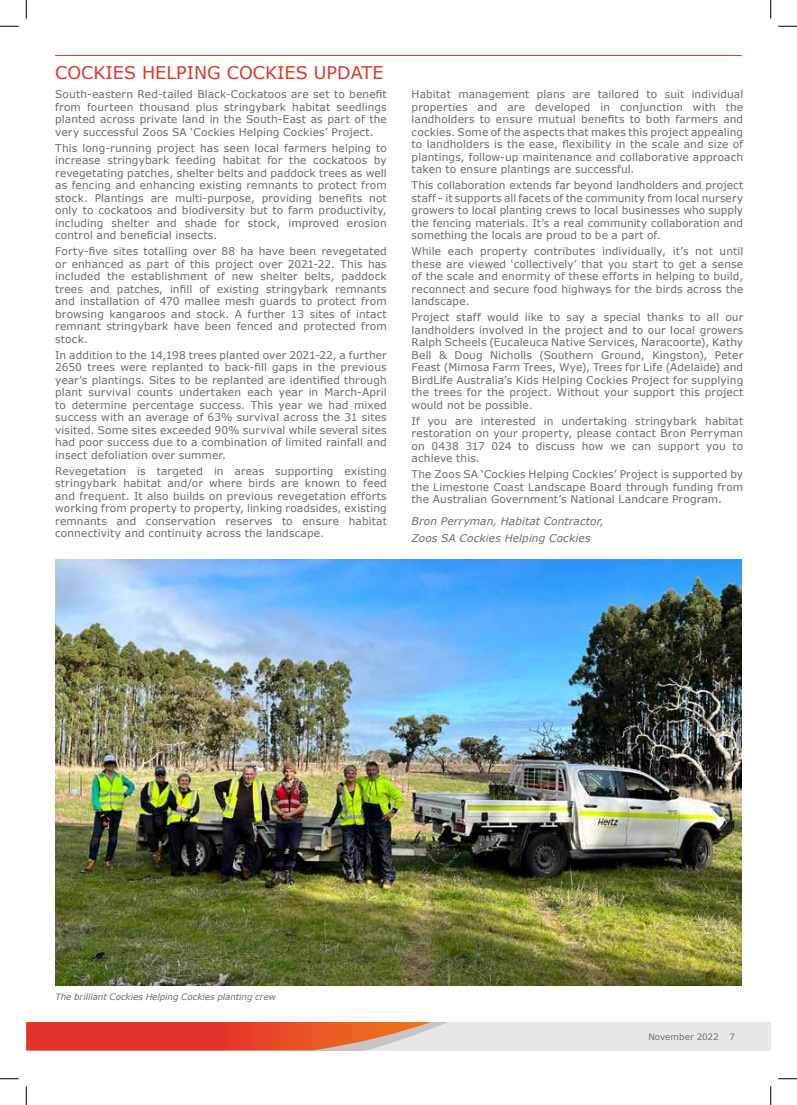
<style>
.page{position:relative;width:797px;height:1105px;background:#fff}
.page>*{position:absolute;margin:0;border:0;box-sizing:border-box;transform-origin:0 0}
.t1{font:17.5px "Verdana";color:#e63329}
.t2{font:10.62px/12.5px "Verdana";letter-spacing:.01em;color:#6b6b6a;text-align:justify}
.t3{font:italic 10.62px/16.6px "Verdana";letter-spacing:.01em;color:#6b6b6a}
.t4{font:italic 8.75px "Verdana";letter-spacing:-.005em;color:#6b6b6a}
.t5{font:8.75px "Verdana";color:#706f6f}
</style>
<div class="page">
<svg style="left:26px;top:1022px;width:744px;height:28px;background:#e6958a"></svg>
<hr style="left:55px;top:55px;width:686px;height:1px;background:#e63329">
<img style="left:55px;top:560px;width:686px;height:425px">
<svg style="left:0;top:25px;width:19px;height:2px"></svg>
<svg style="left:778px;top:25px;width:19px;height:2px"></svg>
<svg style="left:0;top:1078px;width:19px;height:1px"></svg>
<svg style="left:778px;top:1078px;width:19px;height:1px"></svg>
<svg style="left:25px;top:0;width:2px;height:19px"></svg>
<svg style="left:25px;top:1086px;width:2px;height:19px"></svg>
<svg style="left:770px;top:0;width:1px;height:19px"></svg>
<svg style="left:770px;top:1086px;width:1px;height:19px"></svg>
<h1 class="t1" style="left:55px;top:61px;width:330px">COCKIES HELPING COCKIES UPDATE</h1>
<p class="t2" style="left:55px;top:88px;width:333px">South-eastern Red-tailed Black-Cockatoos are set to benefit from fourteen thousand plus stringybark habitat seedlings planted across private land in the South-East as part of the very successful Zoos SA ‘Cockies Helping Cockies’ Project.</p>
<p class="t2" style="left:55px;top:142px;width:333px">This long-running project has seen local farmers helping to increase stringybark feeding habitat for the cockatoos by revegetating patches, shelter belts and paddock trees as well as fencing and enhancing existing remnants to protect from stock. Plantings are multi-purpose, providing benefits not only to cockatoos and biodiversity but to farm productivity, including shelter and shade for stock, improved erosion control and beneficial insects.</p>
<p class="t2" style="left:55px;top:245px;width:333px">Forty-five sites totalling over 88 ha have been revegetated or enhanced as part of this project over 2021-22. This has included the establishment of new shelter belts, paddock trees and patches, infill of existing stringybark remnants and installation of 470 mallee mesh guards to protect from browsing kangaroos and stock. A further 13 sites of intact remnant stringybark have been fenced and protected from stock.</p>
<p class="t2" style="left:55px;top:349px;width:333px">In addition to the 14,198 trees planted over 2021-22, a further 2650 trees were replanted to back-fill gaps in the previous year’s plantings. Sites to be replanted are identified through plant survival counts undertaken each year in March-April to determine percentage success. This year we had mixed success with an average of 63% survival across the 31 sites visited. Some sites exceeded 90% survival while several sites had poor success due to a combination of limited rainfall and insect defoliation over summer.</p>
<p class="t2" style="left:55px;top:465px;width:333px">Revegetation is targeted in areas supporting existing stringybark habitat and/or where birds are known to feed and frequent. It also builds on previous revegetation efforts working from property to property, linking roadsides, existing remnants and conservation reserves to ensure habitat connectivity and continuity across the landscape.</p>
<p class="t2" style="left:411px;top:88px;width:333px">Habitat management plans are tailored to suit individual properties and are developed in conjunction with the landholders to ensure mutual benefits to both farmers and cockies. Some of the aspects that makes this project appealing to landholders is the ease, flexibility in the scale and size of plantings, follow-up maintenance and collaborative approach taken to ensure plantings are successful.</p>
<p class="t2" style="left:411px;top:179px;width:333px">This collaboration extends far beyond landholders and project staff - it supports all facets of the community from local nursery growers to local planting crews to local businesses who supply the fencing materials. It’s a real community collaboration and something the locals are proud to be a part of.</p>
<p class="t2" style="left:411px;top:245px;width:333px">While each property contributes individually, it’s not until these are viewed ‘collectively’ that you start to get a sense of the scale and enormity of these efforts in helping to build, reconnect and secure food highways for the birds across the landscape.</p>
<p class="t2" style="left:411px;top:311px;width:333px">Project staff would like to say a special thanks to all our landholders involved in the project and to our local growers Ralph Scheels (Eucaleuca Native Services, Naracoorte), Kathy Bell &amp; Doug Nicholls (Southern Ground, Kingston), Peter Feast (Mimosa Farm Trees, Wye), Trees for Life (Adelaide) and BirdLife Australia’s Kids Helping Cockies Project for supplying the trees for the project. Without your support this project would not be possible.</p>
<p class="t2" style="left:411px;top:415px;width:333px">If you are interested in undertaking stringybark habitat restoration on your property, please contact Bron Perryman on 0438 317 024 to discuss how we can support you to achieve this.</p>
<p class="t2" style="left:411px;top:468px;width:333px">The Zoos SA ‘Cockies Helping Cockies’ Project is supported by the Limestone Coast Landscape Board through funding from the Australian Government’s National Landcare Program.</p>
<p class="t3" style="left:411px;top:513px;width:194px">Bron Perryman, Habitat Contractor,<br>Zoos SA Cockies Helping Cockies</p>
<p class="t4" style="left:55px;top:991px;width:222px">The brilliant Cockies Helping Cockies planting crew</p>
<p class="t5" style="left:648px;top:1031px;width:88px">November 2022 7</p>
</div>
